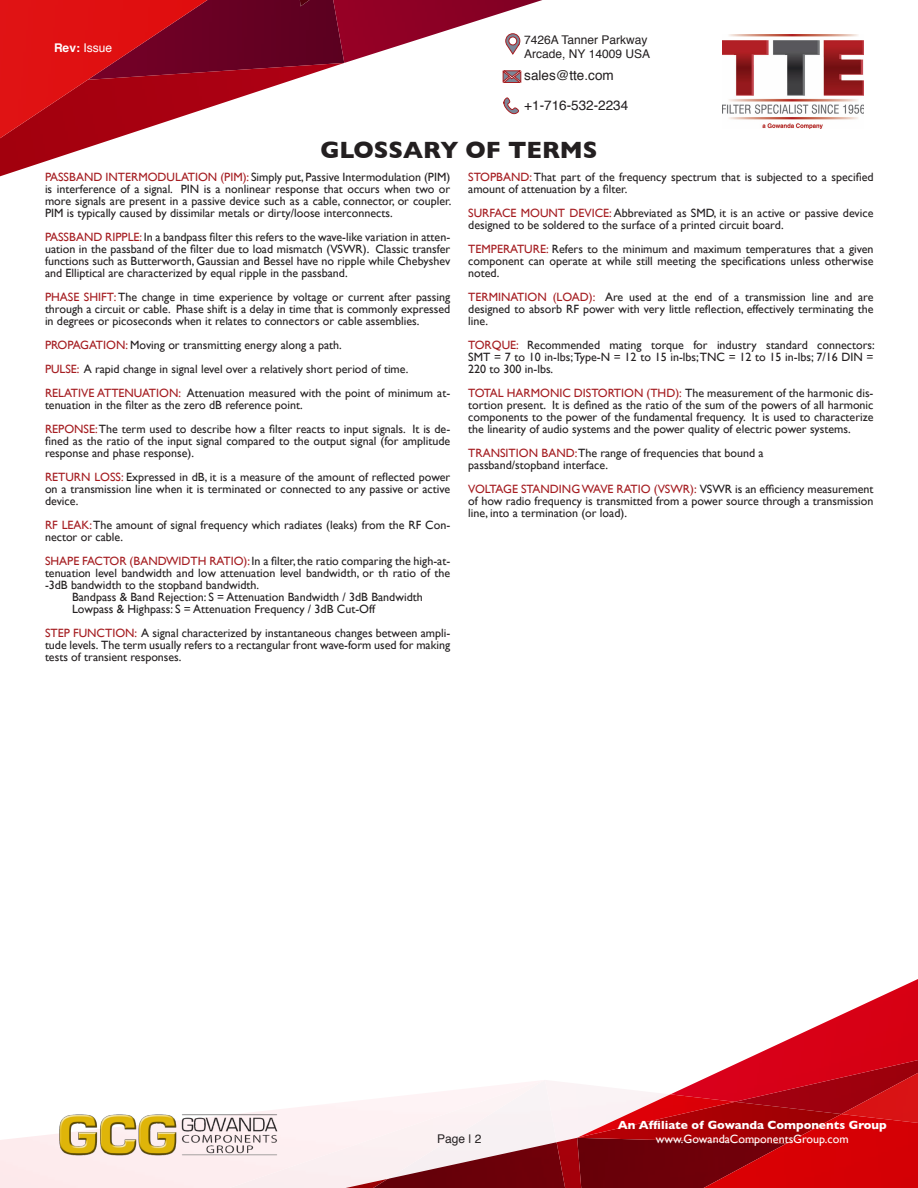
<style>
.page{position:relative;width:918px;height:1188px;background:#fff}
.page>*{position:absolute;margin:0;border:0;box-sizing:border-box;transform-origin:0 0}
.t1{font:700 24px "Gill Sans";color:#231f20}
.t2{font:13.5px "Helvetica";color:#231f20}
.t3{font:12px/12px "Gill Sans";color:#231f20;text-align:justify}
.t4{font:700 12px/14.4px "Gill Sans";color:#fff;text-align:center}
.t5{font:12px "Helvetica";color:#231f20}
.t6{font:12px "Helvetica";color:#fff}
.s1{font-weight:700}
.s2{color:#a51d21}
.s3{font-weight:400}
</style>
<div class="page">
<div style="left:207px;top:0;width:126px;height:63px;background:#630022"></div>
<svg style="left:300px;top:0;width:9px;height:6px"></svg>
<img style="left:0;top:63px;width:344px;height:113px">
<img style="left:333px;top:0;width:209px;height:63px">
<img style="left:0;top:0;width:207px;height:138px">
<img style="left:671px;top:979px;width:247px;height:123px">
<img style="left:841px;top:1073px;width:77px;height:41px">
<img style="left:545px;top:1142px;width:12px;height:46px">
<img style="left:0;top:1080px;width:545px;height:108px">
<div style="left:581px;top:1144px;width:123px;height:44px;background:#6b0009"></div>
<img style="left:581px;top:1102px;width:260px;height:42px">
<img style="left:577px;top:1094px;width:158px;height:44px">
<img style="left:557px;top:1138px;width:24px;height:50px">
<img style="left:704px;top:1114px;width:214px;height:74px">
<svg style="left:503px;top:70px;width:18px;height:13px"></svg>
<svg style="left:504px;top:97px;width:15px;height:18px"></svg>
<svg style="left:505px;top:33px;width:15px;height:22px"></svg>
<img style="left:723px;top:35px;width:141px;height:94px">
<img style="left:54px;top:1109px;width:230px;height:50px">
<p class="t6" style="left:54px;top:39px;width:60px"><span class="s1">Rev:</span> Issue</p>
<p class="t5" style="left:524px;top:30px;width:125px">7426A Tanner Parkway</p>
<p class="t5" style="left:524px;top:44px;width:127px">Arcade, NY 14009 USA</p>
<p class="t2" style="left:524px;top:65px;width:91px">sales@tte.com</p>
<p class="t2" style="left:524px;top:95px;width:105px">+1-716-532-2234</p>
<p class="t1" style="left:320px;top:131px;width:279px">GLOSSARY OF TERMS</p>
<p class="t3" style="left:45px;top:171px;width:408px"><span class="s2">PASSBAND INTERMODULATION (PIM):</span> Simply put, Passive Intermodulation (PIM) is interference of a signal. PIN is a nonlinear response that occurs when two or more signals are present in a passive device such as a cable, connector, or coupler.<br>PIM is typically caused by dissimilar metals or dirty/loose interconnects.</p>
<p class="t3" style="left:45px;top:231px;width:407px"><span class="s2">PASSBAND RIPPLE:</span> In a bandpass filter this refers to the wave-like variation in atten&shy;uation in the passband of the filter due to load mismatch (VSWR). Classic transfer functions such as Butterworth, Gaussian and Bessel have no ripple while Chebyshev and Elliptical are characterized by equal ripple in the passband.</p>
<p class="t3" style="left:45px;top:291px;width:407px"><span class="s2">PHASE SHIFT:</span> The change in time experience by voltage or current after passing through a circuit or cable. Phase shift is a delay in time that is commonly expressed in degrees or picoseconds when it relates to connectors or cable assemblies.</p>
<p class="t3" style="left:45px;top:339px;width:298px"><span class="s2">PROPAGATION:</span> Moving or transmitting energy along a path.</p>
<p class="t3" style="left:45px;top:363px;width:365px"><span class="s2">PULSE:</span> A rapid change in signal level over a relatively short period of time.</p>
<p class="t3" style="left:45px;top:387px;width:407px"><span class="s2">RELATIVE ATTENUATION:</span> Attenuation measured with the point of minimum at&shy;tenuation in the filter as the zero dB reference point.</p>
<p class="t3" style="left:45px;top:423px;width:407px"><span class="s2">REPONSE:</span> The term used to describe how a filter reacts to input signals. It is de&shy;fined as the ratio of the input signal compared to the output signal (for amplitude response and phase response).</p>
<p class="t3" style="left:45px;top:471px;width:407px"><span class="s2">RETURN LOSS:</span> Expressed in dB, it is a measure of the amount of reflected power on a transmission line when it is terminated or connected to any passive or active device.</p>
<p class="t3" style="left:45px;top:519px;width:407px"><span class="s2">RF LEAK:</span> The amount of signal frequency which radiates (leaks) from the RF Con&shy;nector or cable.</p>
<p class="t3" style="left:45px;top:555px;width:407px"><span class="s2">SHAPE FACTOR (BANDWIDTH RATIO):</span> In a filter, the ratio comparing the high-at&shy;tenuation level bandwidth and low attenuation level bandwidth, or th ratio of the -3dB bandwidth to the stopband bandwidth.</p>
<p class="t3" style="left:72px;top:591px;width:352px">Bandpass &amp; Band Rejection: S = Attenuation Bandwidth / 3dB Bandwidth</p>
<p class="t3" style="left:72px;top:603px;width:305px">Lowpass &amp; Highpass: S = Attenuation Frequency / 3dB Cut-Off</p>
<p class="t3" style="left:45px;top:627px;width:407px"><span class="s2">STEP FUNCTION:</span> A signal characterized by instantaneous changes between ampli&shy;tude levels. The term usually refers to a rectangular front wave-form used for making tests of transient responses.</p>
<p class="t3" style="left:468px;top:171px;width:407px"><span class="s2">STOPBAND:</span> That part of the frequency spectrum that is subjected to a specified amount of attenuation by a filter.</p>
<p class="t3" style="left:468px;top:207px;width:407px"><span class="s2">SURFACE MOUNT DEVICE:</span> Abbreviated as SMD, it is an active or passive device designed to be soldered to the surface of a printed circuit board.</p>
<p class="t3" style="left:468px;top:243px;width:407px"><span class="s2">TEMPERATURE:</span> Refers to the minimum and maximum temperatures that a given component can operate at while still meeting the specifications unless otherwise noted.</p>
<p class="t3" style="left:468px;top:291px;width:407px"><span class="s2">TERMINATION (LOAD):</span> Are used at the end of a transmission line and are designed to absorb RF power with very little reflection, effectively terminating the line.</p>
<p class="t3" style="left:468px;top:339px;width:408px"><span class="s2">TORQUE:</span> Recommended mating torque for industry standard connectors:<br>SMT = 7 to 10 in-lbs; Type-N = 12 to 15 in-lbs; TNC = 12 to 15 in-lbs; 7/16 DIN = 220 to 300 in-lbs.</p>
<p class="t3" style="left:468px;top:387px;width:407px"><span class="s2">TOTAL HARMONIC DISTORTION (THD):</span> The measurement of the harmonic dis&shy;tortion present. It is defined as the ratio of the sum of the powers of all harmonic components to the power of the fundamental frequency. It is used to characterize the linearity of audio systems and the power quality of electric power systems.</p>
<p class="t3" style="left:468px;top:447px;width:297px"><span class="s2">TRANSITION BAND:</span>The range of frequencies that bound a</p>
<p class="t3" style="left:468px;top:459px;width:141px">passband/stopband interface.</p>
<p class="t3" style="left:468px;top:483px;width:407px"><span class="s2">VOLTAGE STANDING WAVE RATIO (VSWR):</span> VSWR is an efficiency measurement of how radio frequency is transmitted from a power source through a transmission line, into a termination (or load).</p>
<p class="t5" style="left:437px;top:1130px;width:46px">Page | 2</p>
<p class="t4" style="left:618px;top:1117px;width:271px">An Affiliate of Gowanda Components Group <span class="s3">www.GowandaComponentsGroup.com</span></p>
</div>
